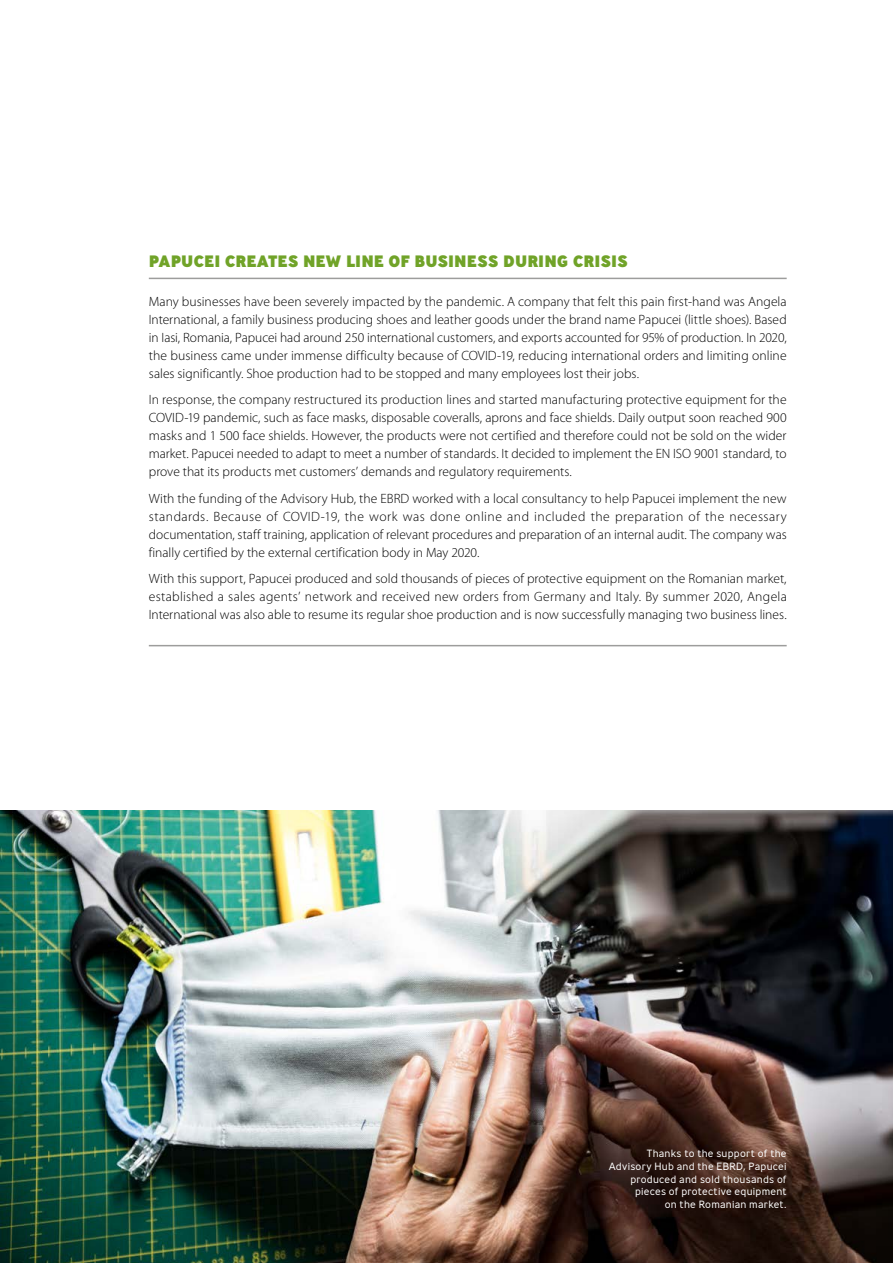
<style>
.page{position:relative;width:893px;height:1263px;background:#fff}
.page>*{position:absolute;margin:0;border:0;box-sizing:border-box;transform-origin:0 0}
.t1{font:800 16.5px "Ministry";letter-spacing:.005em;color:#70a328}
.t2{font:300 13.5px/18px "Myriad Pro";color:#000;text-align:justify}
.t3{font:300 10.5px/12.6px "Ministry";letter-spacing:.02em;color:#fff;text-align:right}
</style>
<div class="page">
<hr style="left:149px;top:278px;width:638px;height:1px;background:#9d9d9c">
<hr style="left:149px;top:645px;width:638px;height:1px;background:#9d9d9c">
<img style="left:0;top:810px;width:893px;height:453px">
<p class="t1" style="left:149px;top:250px;width:481px">PAPUCEI CREATES NEW LINE OF BUSINESS DURING CRISIS</p>
<p class="t2" style="left:149px;top:292px;width:639px">Many businesses have been severely impacted by the pandemic. A company that felt this pain first-hand was Angela International, a family business producing shoes and leather goods under the brand name Papucei (little shoes). Based in Iasi, Romania, Papucei had around 250 international customers, and exports accounted for 95% of production. In 2020, the business came under immense difficulty because of COVID-19, reducing international orders and limiting online sales significantly. Shoe production had to be stopped and many employees lost their jobs.</p>
<p class="t2" style="left:149px;top:391px;width:639px">In response, the company restructured its production lines and started manufacturing protective equipment for the COVID-19 pandemic, such as face masks, disposable coveralls, aprons and face shields. Daily output soon reached 900 masks and 1 500 face shields. However, the products were not certified and therefore could not be sold on the wider market. Papucei needed to adapt to meet a number of standards. It decided to implement the EN ISO 9001 standard, to prove that its products met customers’ demands and regulatory requirements.</p>
<p class="t2" style="left:149px;top:489px;width:639px">With the funding of the Advisory Hub, the EBRD worked with a local consultancy to help Papucei implement the new standards. Because of COVID-19, the work was done online and included the preparation of the necessary documentation, staff training, application of relevant procedures and preparation of an internal audit. The company was finally certified by the external certification body in May 2020.</p>
<p class="t2" style="left:149px;top:570px;width:639px">With this support, Papucei produced and sold thousands of pieces of protective equipment on the Romanian market, established a sales agents’ network and received new orders from Germany and Italy. By summer 2020, Angela International was also able to resume its regular shoe production and is now successfully managing two business lines.</p>
<p class="t3" style="left:609px;top:1147px;width:179px">Thanks to the support of the<br>Advisory Hub and the EBRD, Papucei produced and sold thousands of pieces of protective equipment<br>on the Romanian market.</p>
</div>
